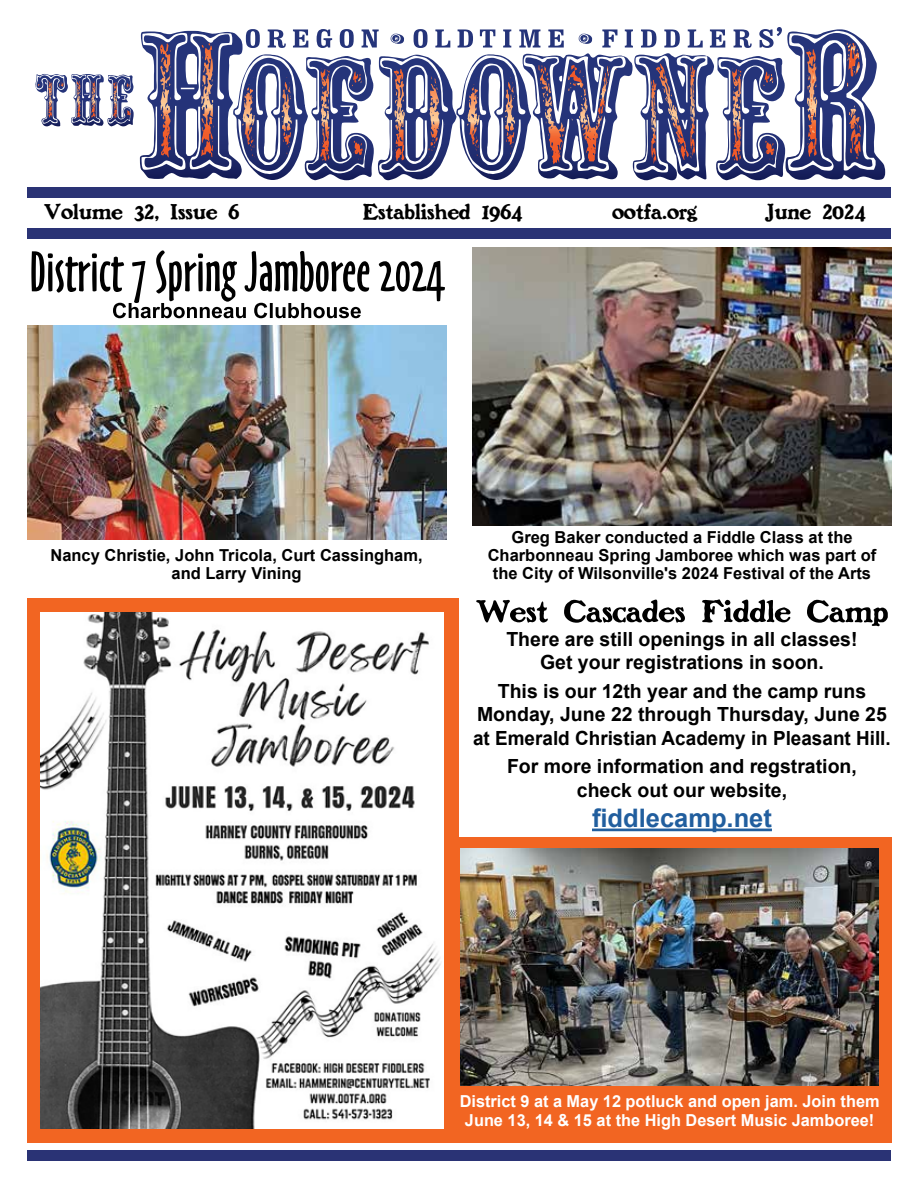
<style>
.page{position:relative;width:918px;height:1188px;background:#fff}
.page>*{position:absolute;margin:0;border:0;box-sizing:border-box;transform-origin:0 0}
.t1{font:700 25.5px "Arial";color:#215e9e}
.t2{font:21px "Benjamin Franklin";color:#000}
.t3{font:700 19.5px/23.4px "Arial";color:#000;text-align:center}
.t4{font:700 16.5px/18px "Arial";color:#000;text-align:center}
.t5{font:700 16.5px/19.8px "Arial";color:#fff;text-align:center}
</style>
<div class="page">
<div style="left:27px;top:187px;width:864px;height:11px;background:#2a3375"></div>
<div style="left:27px;top:228px;width:864px;height:10px;background:#2a3375"></div>
<div style="left:27px;top:1150px;width:864px;height:11px;background:#2a3375"></div>
<svg style="left:35px;top:74px;width:99px;height:52px"></svg>
<svg style="left:140px;top:27px;width:745px;height:153px"></svg>
<div style="left:27px;top:598px;width:432px;height:545px;background:#f26522"></div>
<div style="left:27px;top:837px;width:865px;height:306px;background:#f26522"></div>
<hr style="left:592px;top:829px;width:180px;height:2px;background:#215e9e">
<img style="left:27px;top:325px;width:419px;height:215px">
<img style="left:460px;top:849px;width:419px;height:237px">
<img style="left:473px;top:248px;width:419px;height:278px">
<svg style="left:476px;top:599px;width:412px;height:27px"></svg>
<img style="left:40px;top:612px;width:403px;height:517px">
<svg style="left:31px;top:250px;width:414px;height:68px"></svg>
<p class="t2" style="left:44px;top:198px;width:197px">Volume 32, Issue 6</p>
<p class="t2" style="left:363px;top:198px;width:160px">Established 1964</p>
<p class="t2" style="left:612px;top:198px;width:87px">ootfa.org</p>
<p class="t2" style="left:765px;top:198px;width:102px">June 2024</p>
<p class="t4" style="left:50px;top:546px;width:374px">Nancy Christie, John Tricola, Curt Cassingham, and Larry Vining</p>
<p class="t4" style="left:488px;top:528px;width:390px">Greg Baker conducted a Fiddle Class at the<br>Charbonneau Spring Jamboree which was part of the City of Wilsonville's 2024 Festival of the Arts</p>
<p class="t3" style="left:506px;top:628px;width:353px">There are still openings in all classes!<br>Get your registrations in soon.</p>
<p class="t3" style="left:473px;top:680px;width:419px">This is our 12th year and the camp runs<br>Monday, June 22 through Thursday, June 25 at Emerald Christian Academy in Pleasant Hill.</p>
<p class="t3" style="left:507px;top:755px;width:351px">For more information and regstration, check out our website,</p>
<h1 class="t1" style="left:592px;top:800px;width:181px">fiddlecamp.net</h1>
<p class="t5" style="left:460px;top:1091px;width:421px">District 9 at a May 12 potluck and open jam. Join them<br>June 13, 14 &amp; 15 at the High Desert Music Jamboree!</p>
</div>
